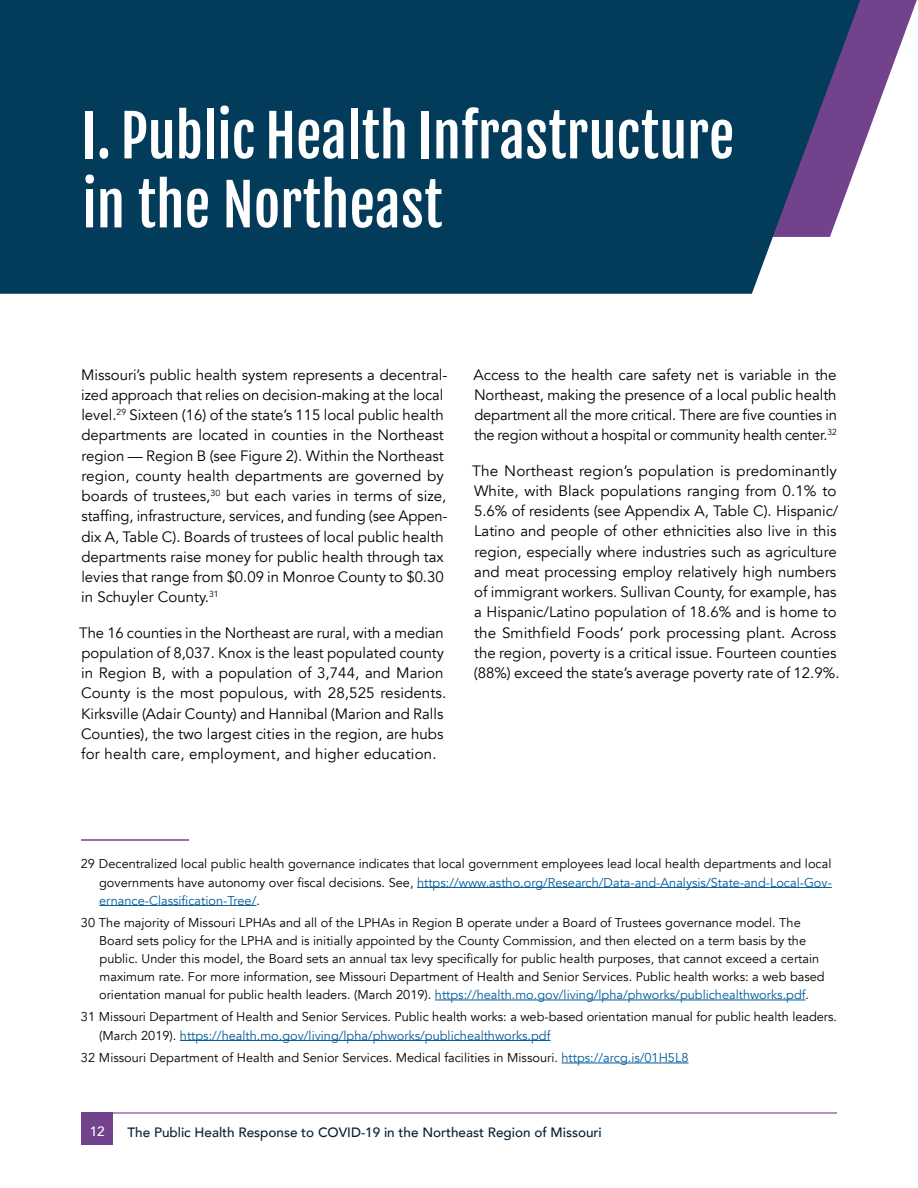
<style>
.page{position:relative;width:918px;height:1188px;background:#fff}
.page>*{position:absolute;margin:0;border:0;box-sizing:border-box;transform-origin:0 0}
.t1{font:57px/69px "Fjalla One";color:#fff}
.t2{font:15px/20.2px "Avenir";color:#000}
.t3{font:500 13.5px "Avenir";color:#081f33}
.t4{font:500 13.5px "Avenir";color:#fff}
.t5{font:12.75px/18px "Avenir";color:#000}
.s1{color:#005a9a}
</style>
<div class="page">
<div style="left:81px;top:1112px;width:32px;height:33px;background:#72428d"></div>
<hr style="left:81px;top:1112px;width:756px;height:2px;background:#72428d">
<svg style="left:860px;top:0;width:57px;height:155px"></svg>
<div style="left:0;top:0;width:860px;height:294px;background:#033c5a"></div>
<hr style="left:81px;top:839px;width:108px;height:2px;background:#72428d">
<hr style="left:417px;top:887px;width:415px;height:1px;background:#005a9a">
<hr style="left:99px;top:905px;width:157px;height:1px;background:#005a9a">
<hr style="left:435px;top:1000px;width:371px;height:1px;background:#005a9a">
<hr style="left:180px;top:1040px;width:371px;height:1px;background:#005a9a">
<hr style="left:561px;top:1063px;width:128px;height:1px;background:#005a9a">
<h1 class="t1" style="left:82px;top:102px;width:654px">I. Public Health Infrastructure in the Northeast</h1>
<p class="t2" style="left:81px;top:364px;width:368px">Missouri’s public health system represents a decentral&shy;ized approach that relies on decision-making at the local level.<sup>29</sup> Sixteen (16) of the state’s 115 local public health departments are located in counties in the Northeast region — Region B (see Figure 2). Within the Northeast region, county health departments are governed by boards of trustees,<sup>30</sup> but each varies in terms of size, staffing, infrastructure, services, and funding (see Appen&shy;dix A, Table C). Boards of trustees of local public health departments raise money for public health through tax levies that range from $0.09 in Monroe County to $0.30 in Schuyler County.<sup>31</sup></p>
<p class="t2" style="left:79px;top:622px;width:369px">The 16 counties in the Northeast are rural, with a median population of 8,037. Knox is the least populated county in Region B, with a population of 3,744, and Marion County is the most populous, with 28,525 residents.<br>Kirksville (Adair County) and Hannibal (Marion and Ralls Counties), the two largest cities in the region, are hubs for health care, employment, and higher education.</p>
<p class="t2" style="left:474px;top:364px;width:365px;text-align:justify">Access to the health care safety net is variable in the Northeast, making the presence of a local public health department all the more critical. There are five counties in the region without a hospital or community health center.<sup>32</sup></p>
<p class="t2" style="left:472px;top:460px;width:369px">The Northeast region’s population is predominantly White, with Black populations ranging from 0.1% to 5.6% of residents (see Appendix A, Table C). Hispanic/ Latino and people of other ethnicities also live in this region, especially where industries such as agriculture and meat processing employ relatively high numbers of immigrant workers. Sullivan County, for example, has a Hispanic/Latino population of 18.6% and is home to the Smithfield Foods’ pork processing plant. Across the region, poverty is a critical issue. Fourteen counties (88%) exceed the state’s average poverty rate of 12.9%.</p>
<p class="t5" style="left:99px;top:855px;width:734px;text-align:justify;text-indent:-18px">29 Decentralized local public health governance indicates that local government employees lead local health departments and local governments have autonomy over fiscal decisions. See, <span class="s1">https://www.astho.org/Research/Data-and-Analysis/State-and-Local-Gov&shy;ernance-Classification-Tree/</span>.</p>
<p class="t5" style="left:99px;top:914px;width:727px;text-indent:-18px">30 The majority of Missouri LPHAs and all of the LPHAs in Region B operate under a Board of Trustees governance model. The Board sets policy for the LPHA and is initially appointed by the County Commission, and then elected on a term basis by the public. Under this model, the Board sets an annual tax levy specifically for public health purposes, that cannot exceed a certain maximum rate. For more information, see Missouri Department of Health and Senior Services. Public health works: a web based orientation manual for public health leaders. (March 2019). <span class="s1">https://health.mo.gov/living/lpha/phworks/publichealthworks.pdf</span>.</p>
<p class="t5" style="left:99px;top:1008px;width:739px;text-indent:-18px">31 Missouri Department of Health and Senior Services. Public health works: a web-based orientation manual for public health leaders. (March 2019). <span class="s1">https://health.mo.gov/living/lpha/phworks/publichealthworks.pdf</span></p>
<p class="t5" style="left:81px;top:1049px;width:609px">32 Missouri Department of Health and Senior Services. Medical facilities in Missouri. <span class="s1">https://arcg.is/01H5L8</span></p>
<p class="t4" style="left:90px;top:1119px;width:17px">12</p>
<p class="t3" style="left:127px;top:1121px;width:476px">The Public Health Response to COVID-19 in the Northeast Region of Missouri</p>
</div>
